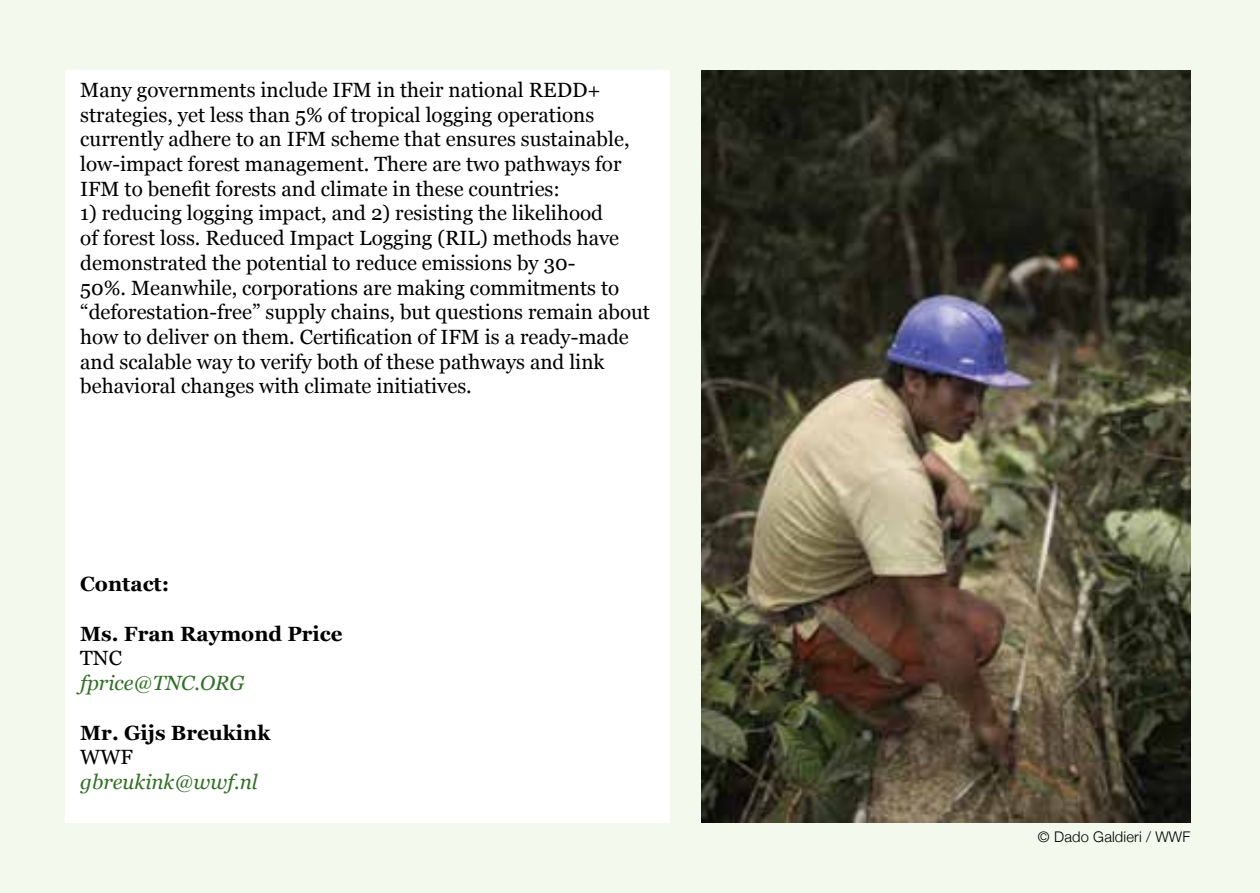
<style>
.page{position:relative;width:1260px;height:893px;background:#fff}
.page>*{position:absolute;margin:0;border:0;box-sizing:border-box;transform-origin:0 0}
.t1{font:20.7px/24.6px "Georgia";color:#000}
.t2{font:700 20.7px "Georgia";color:#000}
.t3{font:italic 20.7px "Georgia";color:#307025}
.t4{font:300 14.7px "Helvetica Neue";letter-spacing:.01em;color:#000}
</style>
<div class="page">
<div style="left:0;top:0;width:1259px;height:892px;background:#f3f9ec"></div>
<div style="left:65px;top:70px;width:604px;height:752px;background:#fff"></div>
<img style="left:701px;top:70px;width:489px;height:752px">
<p class="t1" style="left:80px;top:76px;width:551px">Many governments include IFM in their national REDD+ strategies, yet less than 5% of tropical logging operations currently adhere to an IFM scheme that ensures sustainable, low-impact forest management. There are two pathways for IFM to benefit forests and climate in these countries:</p>
<p class="t1" style="left:80px;top:200px;width:571px">1) reducing logging impact, and 2) resisting the likelihood<br>of forest loss. Reduced Impact Logging (RIL) methods have demonstrated the potential to reduce emissions by 30-<br>50%. Meanwhile, corporations are making commitments to “deforestation-free” supply chains, but questions remain about how to deliver on them. Certification of IFM is a ready-made and scalable way to verify both of these pathways and link behavioral changes with climate initiatives.</p>
<p class="t2" style="left:80px;top:568px;width:91px">Contact:</p>
<p class="t2" style="left:80px;top:617px;width:264px">Ms. Fran Raymond Price</p>
<p class="t1" style="left:80px;top:644px;width:43px">TNC</p>
<p class="t3" style="left:80px;top:667px;width:166px">fprice@TNC.ORG</p>
<p class="t2" style="left:80px;top:716px;width:191px">Mr. Gijs Breukink</p>
<p class="t1" style="left:80px;top:743px;width:54px">WWF</p>
<p class="t3" style="left:80px;top:766px;width:179px">gbreukink@wwf.nl</p>
<p class="t4" style="left:1037px;top:824px;width:154px">© Dado Galdieri / WWF</p>
</div>
